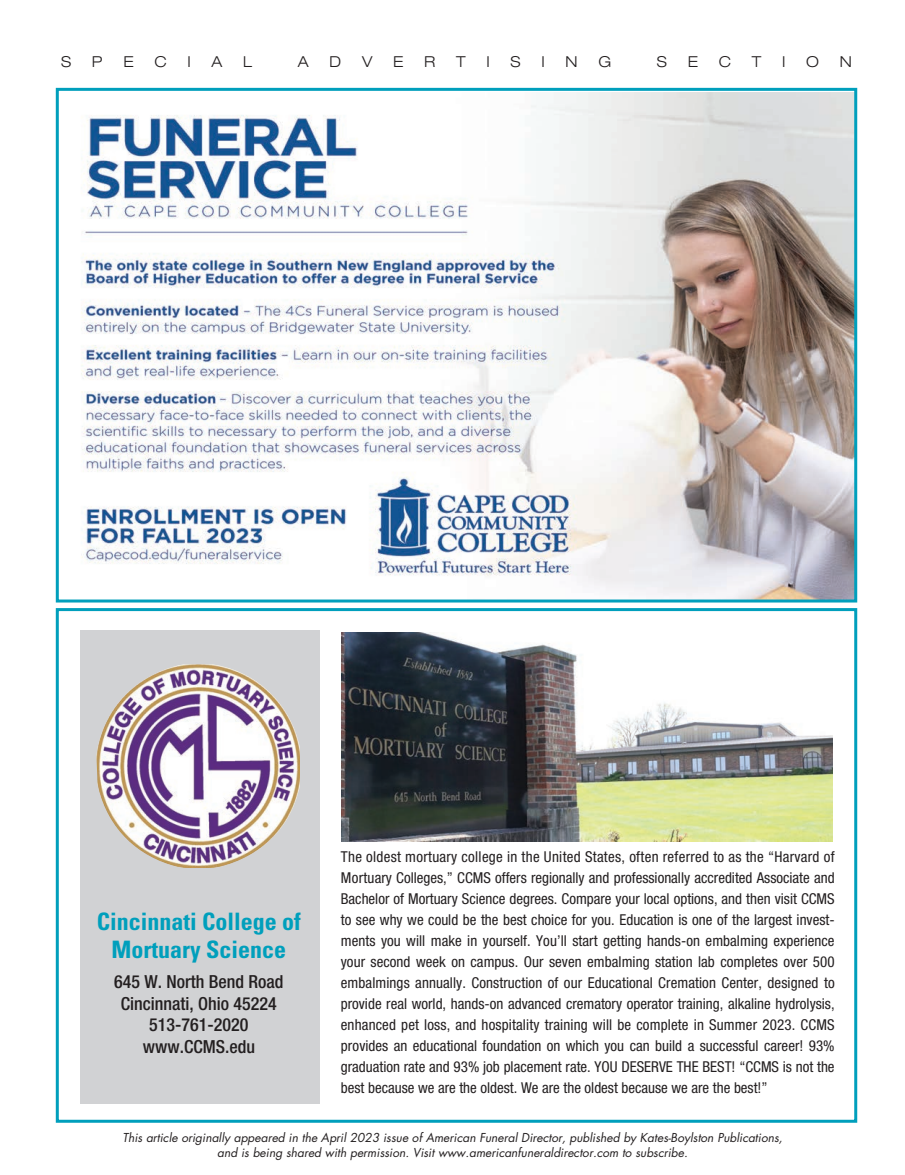
<style>
.page{position:relative;width:905px;height:1175px;background:#fff}
.page>*{position:absolute;margin:0;border:0;box-sizing:border-box;transform-origin:0 0}
.t1{font:700 condensed 24px/28.8px "Univers LT Std";color:#009fbc;text-align:center}
.t2{font:500 condensed 18px "Helvetica Neue LT Std";color:#231f20}
.t3{font:300 expanded 15.15px "Helvetica Neue LT Std";color:#231f20}
.t4{font:condensed 15px/21px "Helvetica Neue LT Std";color:#231f20;text-align:justify}
.t5{font:italic 12px/14.4px "Futura Std";color:#231f20;text-align:center}
</style>
<div class="page">
<div style="left:56px;top:608px;width:801px;height:514px;border:3px solid #009fbc"></div>
<div style="left:80px;top:630px;width:240px;height:474px;background:#d1d2d4"></div>
<img style="left:96px;top:664px;width:204px;height:204px">
<img style="left:341px;top:632px;width:491px;height:209px">
<img style="left:81px;top:92px;width:772px;height:506px">
<div style="left:56px;top:88px;width:801px;height:514px;border:3px solid #009fbc"></div>
<p class="t3" style="left:61px;top:53px;width:12px">S</p>
<p class="t3" style="left:92px;top:53px;width:12px">P</p>
<p class="t3" style="left:123px;top:53px;width:12px">E</p>
<p class="t3" style="left:154px;top:53px;width:14px">C</p>
<p class="t3" style="left:187px;top:53px;width:5px">I</p>
<p class="t3" style="left:212px;top:53px;width:12px">A</p>
<p class="t3" style="left:243px;top:53px;width:10px">L</p>
<p class="t3" style="left:298px;top:53px;width:12px">A</p>
<p class="t3" style="left:329px;top:53px;width:13px">D</p>
<p class="t3" style="left:362px;top:53px;width:12px">V</p>
<p class="t3" style="left:393px;top:53px;width:12px">E</p>
<p class="t3" style="left:424px;top:53px;width:13px">R</p>
<p class="t3" style="left:456px;top:53px;width:11px">T</p>
<p class="t3" style="left:486px;top:53px;width:5px">I</p>
<p class="t3" style="left:510px;top:53px;width:12px">S</p>
<p class="t3" style="left:541px;top:53px;width:5px">I</p>
<p class="t3" style="left:565px;top:53px;width:14px">N</p>
<p class="t3" style="left:598px;top:53px;width:14px">G</p>
<p class="t3" style="left:657px;top:53px;width:12px">S</p>
<p class="t3" style="left:687px;top:53px;width:12px">E</p>
<p class="t3" style="left:718px;top:53px;width:14px">C</p>
<p class="t3" style="left:751px;top:53px;width:11px">T</p>
<p class="t3" style="left:782px;top:53px;width:5px">I</p>
<p class="t3" style="left:806px;top:53px;width:14px">O</p>
<p class="t3" style="left:839px;top:53px;width:14px">N</p>
<p class="t1" style="left:97px;top:908px;width:206px">Cincinnati College of<br>Mortuary Science</p>
<p class="t2" style="left:114px;top:975px;width:171px">645 W. North Bend Road</p>
<p class="t2" style="left:121px;top:997px;width:157px">Cincinnati, Ohio 45224</p>
<p class="t2" style="left:149px;top:1018px;width:101px">513-761-2020</p>
<p class="t2" style="left:143px;top:1040px;width:114px">www.CCMS.edu</p>
<p class="t4" style="left:341px;top:847px;width:495px">The oldest mortuary college in the United States, often referred to as the “Harvard of Mortuary Colleges,” CCMS offers regionally and professionally accredited Associate and Bachelor of Mortuary Science degrees. Compare your local options, and then visit CCMS to see why we could be the best choice for you. Education is one of the largest invest&shy;ments you will make in yourself. You’ll start getting hands-on embalming experience your second week on campus. Our seven embalming station lab completes over 500 embalmings annually. Construction of our Educational Cremation Center, designed to provide real world, hands-on advanced crematory operator training, alkaline hydrolysis, enhanced pet loss, and hospitality training will be complete in Summer 2023. CCMS provides an educational foundation on which you can build a successful career! 93% graduation rate and 93% job placement rate. YOU DESERVE THE BEST! “CCMS is not the best because we are the oldest. We are the oldest because we are the best!”</p>
<p class="t5" style="left:122px;top:1131px;width:661px">This article originally appeared in the April 2023 issue of American Funeral Director, published by Kates-Boylston Publications, and is being shared with permission. Visit www.americanfuneraldirector.com to subscribe.</p>
</div>
